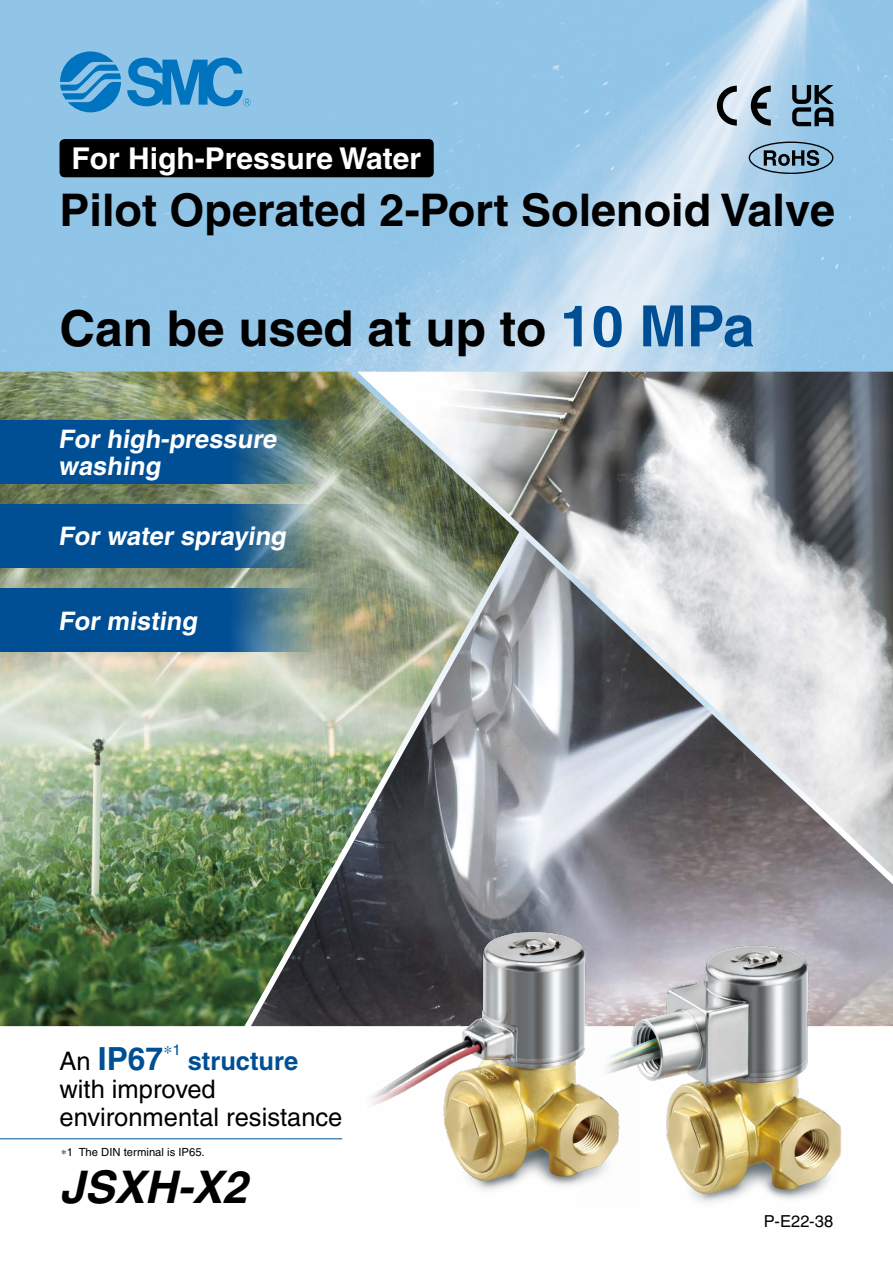
<style>
.page{position:relative;width:893px;height:1263px;background:#fff}
.page>*{position:absolute;margin:0;border:0;box-sizing:border-box;transform-origin:0 0}
.t1{font:700 49.5px "Helvetica";color:#000}
.t2{font:700 45px "Helvetica";color:#000}
.t3{font:italic 700 45px "Helvetica";color:#000}
.t4{font:700 31.8px "Helvetica";color:#004f94}
.t5{font:700 30px "Helvetica";color:#fff}
.t6{font:700 25.5px/27px "Helvetica";color:#fff}
.t7{font:25.5px/28px "Helvetica";color:#000}
.t8{font:16.5px "Helvetica";color:#000}
.t9{font:11.25px "Helvetica";color:#000}
.s1{font-size:57px;color:#004f94}
.s2{font-weight:400;font-size:25.5px;color:#000}
.s3{font-weight:700;color:#004f94}
</style>
<div class="page">
<img style="left:0;top:0;width:893px;height:372px">
<img style="left:0;top:372px;width:357px;height:654px">
<img style="left:251px;top:536px;width:642px;height:490px">
<img style="left:357px;top:372px;width:536px;height:504px">
<img style="left:290px;top:926px;width:346px;height:264px">
<img style="left:579px;top:939px;width:278px;height:264px">
<hr style="left:0;top:1138px;width:342px;height:1px;background:#004f94">
<svg style="left:0;top:420px;width:315px;height:64px;fill:#004f94"></svg>
<svg style="left:0;top:504px;width:315px;height:64px;fill:#004f94"></svg>
<svg style="left:0;top:588px;width:315px;height:64px;fill:#004f94"></svg>
<svg style="left:60px;top:51px;width:191px;height:61px"></svg>
<div style="left:749px;top:142px;width:84px;height:32px;border:1px solid #000;border-radius:50%"></div>
<svg style="left:764px;top:150px;width:55px;height:16px"></svg>
<svg style="left:717px;top:86px;width:20px;height:40px"></svg>
<svg style="left:751px;top:86px;width:20px;height:40px"></svg>
<svg style="left:792px;top:85px;width:41px;height:41px"></svg>
<div style="left:60px;top:139px;width:374px;height:38px;background:#000;border-radius:5px"></div>
<p class="t5" style="left:71px;top:140px;width:351px">For High-Pressure Water</p>
<p class="t2" style="left:60px;top:182px;width:777px">Pilot Operated 2-Port Solenoid Valve</p>
<p class="t1" style="left:60px;top:299px;width:697px">Can be used at up to <span class="s1">10 MPa</span></p>
<p class="t6" style="left:58px;top:425px;width:224px">For high-pressure washing</p>
<p class="t6" style="left:58px;top:522px;width:233px">For water spraying</p>
<p class="t6" style="left:58px;top:607px;width:145px">For misting</p>
<p class="t4" style="left:60px;top:1039px;width:123px"><span class="s2">An</span> IP67∗<sup>1</sup></p>
<p class="t7" style="left:60px;top:1047px;width:284px;text-indent:128px"><span class="s3">structure </span>with improved environmental resistance</p>
<p class="t9" style="left:61px;top:1145px;width:145px">∗1 The DIN terminal is IP65.</p>
<p class="t3" style="left:60px;top:1160px;width:189px">JSXH-X2</p>
<p class="t8" style="left:764px;top:1212px;width:71px">P-E22-38</p>
</div>
